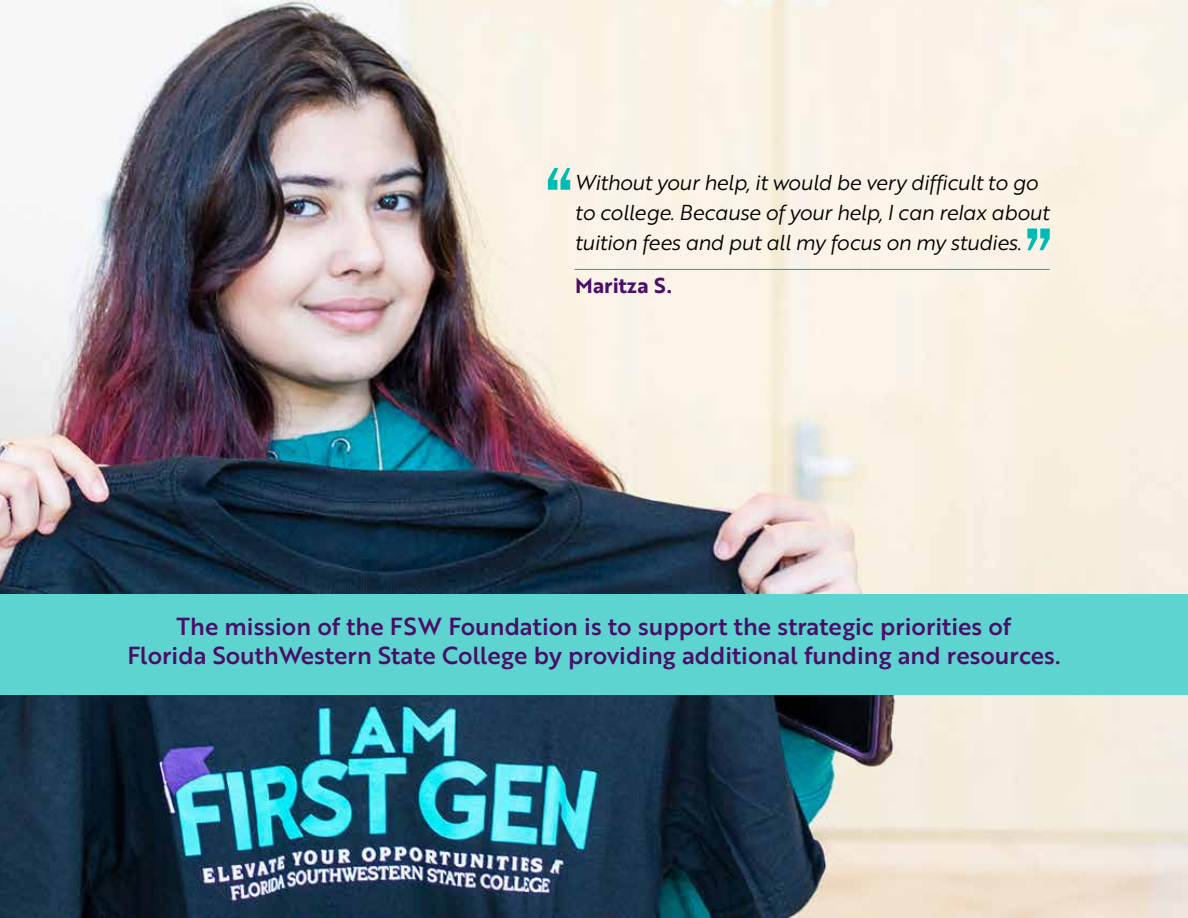
<style>
.page{position:relative;width:1188px;height:918px;background:#fff}
.page>*{position:absolute;margin:0;border:0;box-sizing:border-box;transform-origin:0 0}
.t1{font:500 90px "Franklin Gothic";color:#00bbb4}
.t2{font:24px/28.8px "Brother 1816 Medium";color:#490e67;text-align:center}
.t3{font:21px/30px "Brother 1816 Book Italic";letter-spacing:-.025em;color:#000}
.t4{font:21px "Brother 1816 Bold";color:#490e67}
</style>
<div class="page">
<img style="left:0;top:0;width:1188px;height:918px">
<div style="left:0;top:594px;width:1188px;height:100px;background:#5ed4d0"></div>
<hr style="left:575px;top:269px;width:475px;height:1px;background:#00bbb4">
<h1 class="t1" style="left:542px;top:142px;width:35px">“</h1>
<p class="t3" style="left:575px;top:166px;width:476px">Without your help, it would be very difficult to go to college. Because of your help, I can relax about tuition fees and put all my focus on my studies.</p>
<p class="t4" style="left:575px;top:269px;width:98px">Maritza S.</p>
<h1 class="t1" style="left:1022px;top:203px;width:35px">”</h1>
<p class="t2" style="left:128px;top:611px;width:934px">The mission of the FSW Foundation is to support the strategic priorities of<br>Florida SouthWestern State College by providing additional funding and resources.</p>
</div>
